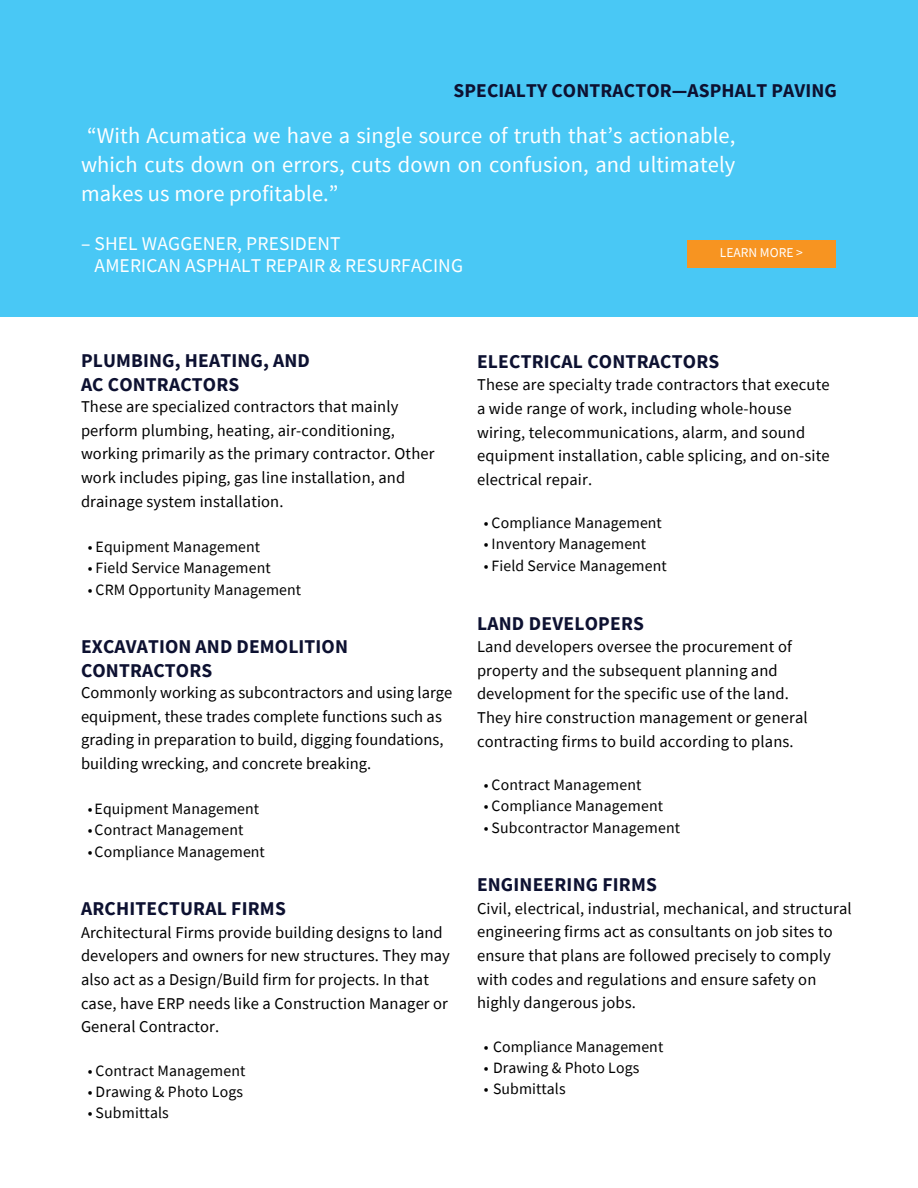
<style>
.page{position:relative;width:918px;height:1188px;background:#fff}
.page>*{position:absolute;margin:0;border:0;box-sizing:border-box;transform-origin:0 0}
.t1{font:22.5px/29.2px "Source Sans Pro";letter-spacing:.005em;color:#fff;text-align:justify}
.t2{font:700 19.5px/23.7px "Source Sans Pro";letter-spacing:.01em;color:#0d1131}
.t3{font:19.5px "Source Sans Pro";letter-spacing:.005em;color:#fff}
.t4{font:16.5px/23.7px "Source Sans Pro";letter-spacing:.01em;color:#000}
.t5{font:15.75px "Source Sans Pro";letter-spacing:.005em;color:#000}
.t6{font:13.5px "Source Sans Pro";color:#fff}
</style>
<div class="page">
<div style="left:0;top:0;width:918px;height:54px;background:#49c8f5"></div>
<div style="left:0;top:37px;width:918px;height:280px;background:#49c8f5"></div>
<div style="left:688px;top:240px;width:148px;height:27px;background:#f79421"></div>
<h4 class="t2" style="left:454px;top:78px;width:385px">SPECIALTY CONTRACTOR—ASPHALT PAVING</h4>
<p class="t1" style="left:81px;top:120px;width:656px">“With Acumatica we have a single source of truth that’s actionable, which cuts down on errors, cuts down on confusion, and ultimately makes us more profitable.”</p>
<h3 class="t3" style="left:81px;top:230px;width:261px">– SHEL WAGGENER, PRESIDENT</h3>
<p class="t3" style="left:95px;top:253px;width:370px">AMERICAN ASPHALT REPAIR &amp; RESURFACING</p>
<h4 class="t6" style="left:720px;top:244px;width:85px">LEARN MORE &gt;</h4>
<h1 class="t2" style="left:81px;top:348px;width:230px">PLUMBING, HEATING, AND<br>AC CONTRACTORS</h1>
<h1 class="t4" style="left:81px;top:394px;width:355px">These are specialized contractors that mainly perform plumbing, heating, air-conditioning, working primarily as the primary contractor. Other work includes piping, gas line installation, and drainage system installation.</h1>
<p class="t5" style="left:88px;top:537px;width:174px">• Equipment Management</p>
<p class="t5" style="left:88px;top:558px;width:184px">• Field Service Management</p>
<p class="t5" style="left:88px;top:579px;width:215px">• CRM Opportunity Management</p>
<h3 class="t2" style="left:81px;top:634px;width:269px">EXCAVATION AND DEMOLITION<br>CONTRACTORS</h3>
<h3 class="t4" style="left:81px;top:680px;width:373px">Commonly working as subcontractors and using large equipment, these trades complete functions such as grading in preparation to build, digging foundations, building wrecking, and concrete breaking.</h3>
<h4 class="t5" style="left:88px;top:798px;width:173px">•Equipment Management</h4>
<h4 class="t5" style="left:88px;top:820px;width:157px">•Contract Management</h4>
<h4 class="t5" style="left:88px;top:841px;width:179px">•Compliance Management</h4>
<h2 class="t2" style="left:81px;top:897px;width:206px">ARCHITECTURAL FIRMS</h2>
<h2 class="t4" style="left:81px;top:920px;width:370px">Architectural Firms provide building designs to land developers and owners for new structures. They may also act as a Design/Build firm for projects. In that case, have ERP needs like a Construction Manager or General Contractor.</h2>
<h4 class="t5" style="left:88px;top:1060px;width:159px">• Contract Management</h4>
<h4 class="t5" style="left:88px;top:1081px;width:157px">• Drawing &amp; Photo Logs</h4>
<h4 class="t5" style="left:88px;top:1103px;width:83px">• Submittals</h4>
<h4 class="t2" style="left:477px;top:349px;width:244px">ELECTRICAL CONTRACTORS</h4>
<h4 class="t4" style="left:477px;top:373px;width:354px">These are specialty trade contractors that execute a wide range of work, including whole-house wiring, telecommunications, alarm, and sound equipment installation, cable splicing, and on-site electrical repair.</h4>
<p class="t5" style="left:484px;top:513px;width:180px">• Compliance Management</p>
<p class="t5" style="left:484px;top:534px;width:164px">• Inventory Management</p>
<p class="t5" style="left:484px;top:555px;width:184px">• Field Service Management</p>
<h4 class="t2" style="left:477px;top:611px;width:169px">LAND DEVELOPERS</h4>
<h4 class="t4" style="left:477px;top:634px;width:332px">Land developers oversee the procurement of property and the subsequent planning and development for the specific use of the land.<br>They hire construction management or general contracting firms to build according to plans.</h4>
<h4 class="t5" style="left:484px;top:774px;width:159px">• Contract Management</h4>
<h4 class="t5" style="left:484px;top:796px;width:181px">• Compliance Management</h4>
<h4 class="t5" style="left:484px;top:817px;width:198px">• Subcontractor Management</h4>
<p class="t2" style="left:477px;top:873px;width:181px">ENGINEERING FIRMS</p>
<p class="t4" style="left:477px;top:896px;width:376px">Civil, electrical, industrial, mechanical, and structural engineering firms act as consultants on job sites to ensure that plans are followed precisely to comply with codes and regulations and ensure safety on highly dangerous jobs.</p>
<h4 class="t5" style="left:484px;top:1036px;width:181px">• Compliance Management</h4>
<h4 class="t5" style="left:484px;top:1057px;width:157px">• Drawing &amp; Photo Logs</h4>
<h4 class="t5" style="left:484px;top:1079px;width:83px">• Submittals</h4>
</div>
